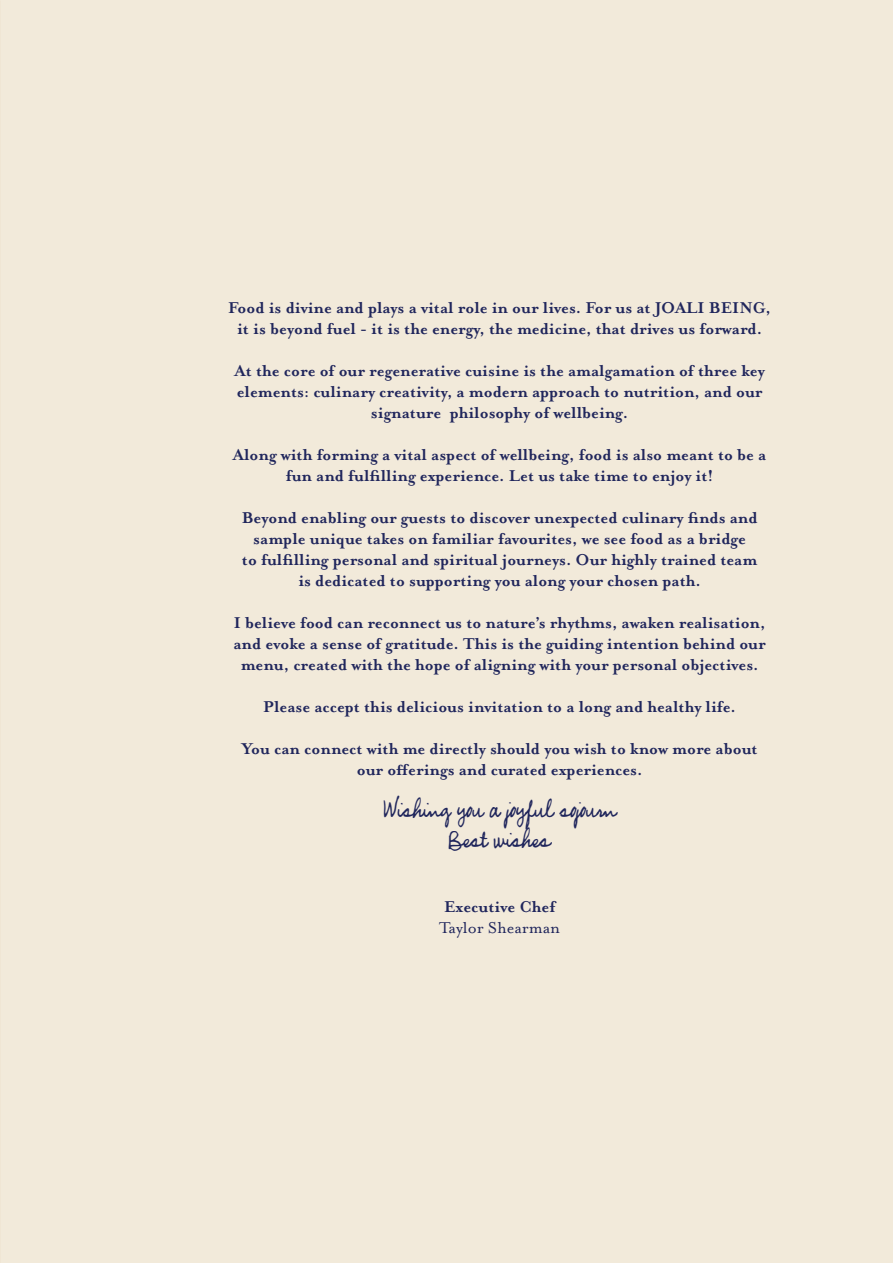
<style>
.page{position:relative;width:893px;height:1263px;background:#f2eada}
.page>*{position:absolute;margin:0;border:0;box-sizing:border-box;transform-origin:0 0}
.t1{font:25.5px "Mariette";color:#20265c}
.t2{font:700 18px/21px "Mrs Eaves OT";color:#20265c;text-align:center}
.t3{font:18px "Mrs Eaves OT";color:#20265c}
</style>
<div class="page">
<p class="t2" style="left:228px;top:297px;width:544px">Food is divine and plays a vital role in our lives. For us at JOALI BEING,</p>
<p class="t2" style="left:237px;top:318px;width:527px">it is beyond fuel - it is the energy, the medicine, that drives us forward.</p>
<p class="t2" style="left:234px;top:360px;width:532px">At the core of our regenerative cuisine is the amalgamation of three key elements: culinary creativity, a modern approach to nutrition, and our signature philosophy of wellbeing.</p>
<p class="t2" style="left:233px;top:444px;width:535px">Along with forming a vital aspect of wellbeing, food is also meant to be a</p>
<p class="t2" style="left:286px;top:465px;width:429px">fun and fulfilling experience. Let us take time to enjoy it!</p>
<p class="t2" style="left:242px;top:507px;width:517px">Beyond enabling our guests to discover unexpected culinary finds and sample unique takes on familiar favourites, we see food as a bridge</p>
<p class="t2" style="left:242px;top:549px;width:517px">to fulfilling personal and spiritual journeys. Our highly trained team</p>
<p class="t2" style="left:298px;top:570px;width:404px">is dedicated to supporting you along your chosen path.</p>
<p class="t2" style="left:234px;top:612px;width:533px">I believe food can reconnect us to nature’s rhythms, awaken realisation,</p>
<p class="t2" style="left:234px;top:633px;width:534px">and evoke a sense of gratitude. This is the guiding intention behind our menu, created with the hope of aligning with your personal objectives.</p>
<p class="t2" style="left:263px;top:696px;width:474px">Please accept this delicious invitation to a long and healthy life.</p>
<p class="t2" style="left:242px;top:738px;width:517px">You can connect with me directly should you wish to know more about</p>
<p class="t2" style="left:357px;top:759px;width:287px">our offerings and curated experiences.</p>
<p class="t1" style="left:383px;top:793px;width:235px">Wishing you a joyful sojourn</p>
<p class="t1" style="left:449px;top:824px;width:103px">Best wishes</p>
<p class="t2" style="left:444px;top:897px;width:113px">Executive Chef</p>
<p class="t3" style="left:439px;top:918px;width:123px">Taylor Shearman</p>
</div>
